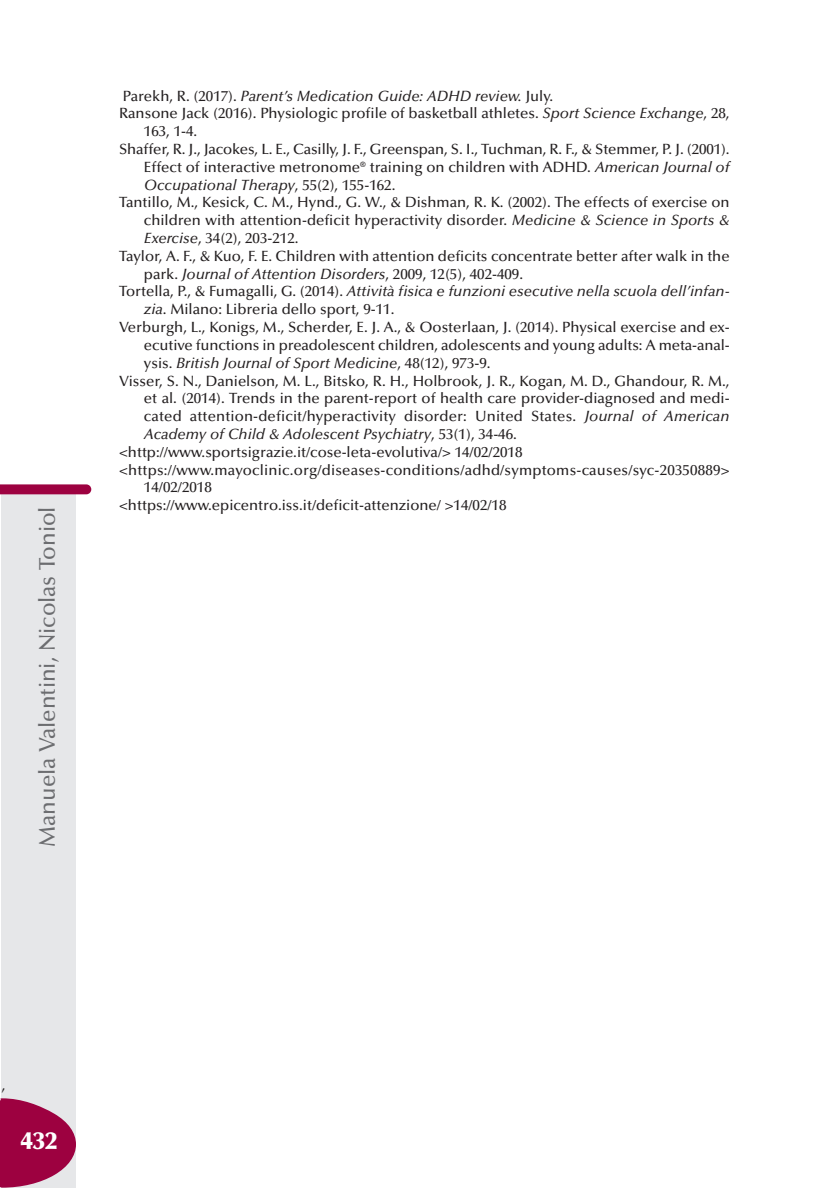
<style>
.page{position:relative;width:819px;height:1191px;background:#fff}
.page>*{position:absolute;margin:0;border:0;box-sizing:border-box;transform-origin:0 0}
.t1{font:900 24.5px "Optima";color:#fff}
.t2{font:500 22.75px "Optima";color:#6c6d70}
.t3{font:500 14.88px "Optima";color:#231f20}
.t4{font:italic 500 14.88px "Optima";color:#231f20}
.s1{font-style:normal}
.s2{font-style:italic}
</style>
<div class="page">
<div style="left:2px;top:492px;width:74px;height:695px;background:#e6e7e9"></div>
<svg style="left:0;top:484px;width:91px;height:10px"></svg>
<svg style="left:0;top:1097px;width:76px;height:90px"></svg>
<h2 class="t2" style="left:38px;top:847px;width:342px;rotate:-90deg">Manuela Valentini, Nicolas Toniol</h2>
<p class="t4" style="left:123px;top:90px;width:431px"><span class="s1">Parekh, R. (2017).</span> Parent’s Medication Guide: ADHD review. <span class="s1">July.</span></p>
<p class="t3" style="left:119px;top:107px;width:612px">Ransone Jack (2016). Physiologic profile of basketball athletes. <span class="s2">Sport Science Exchange</span>, 28,</p>
<p class="t3" style="left:144px;top:125px;width:55px">163, 1-4.</p>
<p class="t3" style="left:119px;top:143px;width:612px">Shaffer, R. J., Jacokes, L. E., Casilly, J. F., Greenspan, S. I., Tuchman, R. F., &amp; Stemmer, P. J. (2001).</p>
<p class="t3" style="left:144px;top:161px;width:587px">Effect of interactive metronome® training on children with ADHD. <span class="s2">American Journal of</span></p>
<p class="t4" style="left:144px;top:179px;width:253px">Occupational Therapy<span class="s1">, 55(2), 155-162.</span></p>
<p class="t3" style="left:119px;top:196px;width:612px">Tantillo, M., Kesick, C. M., Hynd., G. W., &amp; Dishman, R. K. (2002). The effects of exercise on</p>
<p class="t3" style="left:144px;top:214px;width:587px">children with attention-deficit hyperactivity disorder. <span class="s2">Medicine &amp; Science in Sports &amp;</span></p>
<p class="t3" style="left:144px;top:232px;width:156px"><span class="s2">Exercise</span>, 34(2), 203-212.</p>
<p class="t3" style="left:119px;top:250px;width:612px">Taylor, A. F., &amp; Kuo, F. E. Children with attention deficits concentrate better after walk in the</p>
<p class="t4" style="left:144px;top:268px;width:380px"><span class="s1">park.</span> Journal of Attention Disorders<span class="s1">, 2009, 12(5), 402-409.</span></p>
<p class="t4" style="left:119px;top:285px;width:612px"><span class="s1">Tortella, P., &amp; Fumagalli, G. (2014).</span> Attività fisica e funzioni esecutive nella scuola dell’infan-</p>
<p class="t3" style="left:144px;top:303px;width:252px"><span class="s2">zia</span>. Milano: Libreria dello sport, 9-11.</p>
<p class="t3" style="left:119px;top:321px;width:612px">Verburgh, L., Konigs, M., Scherder, E. J. A., &amp; Oosterlaan, J. (2014). Physical exercise and ex-</p>
<p class="t3" style="left:144px;top:339px;width:587px">ecutive functions in preadolescent children, adolescents and young adults: A meta-anal-</p>
<p class="t4" style="left:144px;top:357px;width:348px"><span class="s1">ysis.</span> British Journal of Sport Medicine<span class="s1">, 48(12), 973-9.</span></p>
<p class="t3" style="left:119px;top:375px;width:612px">Visser, S. N., Danielson, M. L., Bitsko, R. H., Holbrook, J. R., Kogan, M. D., Ghandour, R. M.,</p>
<p class="t3" style="left:144px;top:392px;width:587px">et al. (2014). Trends in the parent-report of health care provider-diagnosed and medi-</p>
<p class="t3" style="left:144px;top:410px;width:587px">cated attention-deficit/hyperactivity disorder: United States. <span class="s2">Journal of American</span></p>
<p class="t4" style="left:144px;top:428px;width:374px">Academy of Child &amp; Adolescent Psychiatry<span class="s1">, 53(1), 34-46.</span></p>
<p class="t3" style="left:119px;top:446px;width:405px">&lt;http://www.sportsigrazie.it/cose-leta-evolutiva/&gt; 14/02/2018</p>
<p class="t3" style="left:119px;top:464px;width:612px">&lt;https://www.mayoclinic.org/diseases-conditions/adhd/symptoms-causes/syc-20350889&gt;</p>
<p class="t3" style="left:144px;top:481px;width:69px">14/02/2018</p>
<p class="t3" style="left:119px;top:499px;width:389px">&lt;https://www.epicentro.iss.it/deficit-attenzione/ &gt;14/02/18</p>
<p class="t3" style="left:2px;top:1079px;width:5px">,</p>
<h1 class="t1" style="left:21px;top:1131px;width:38px">432</h1>
</div>
